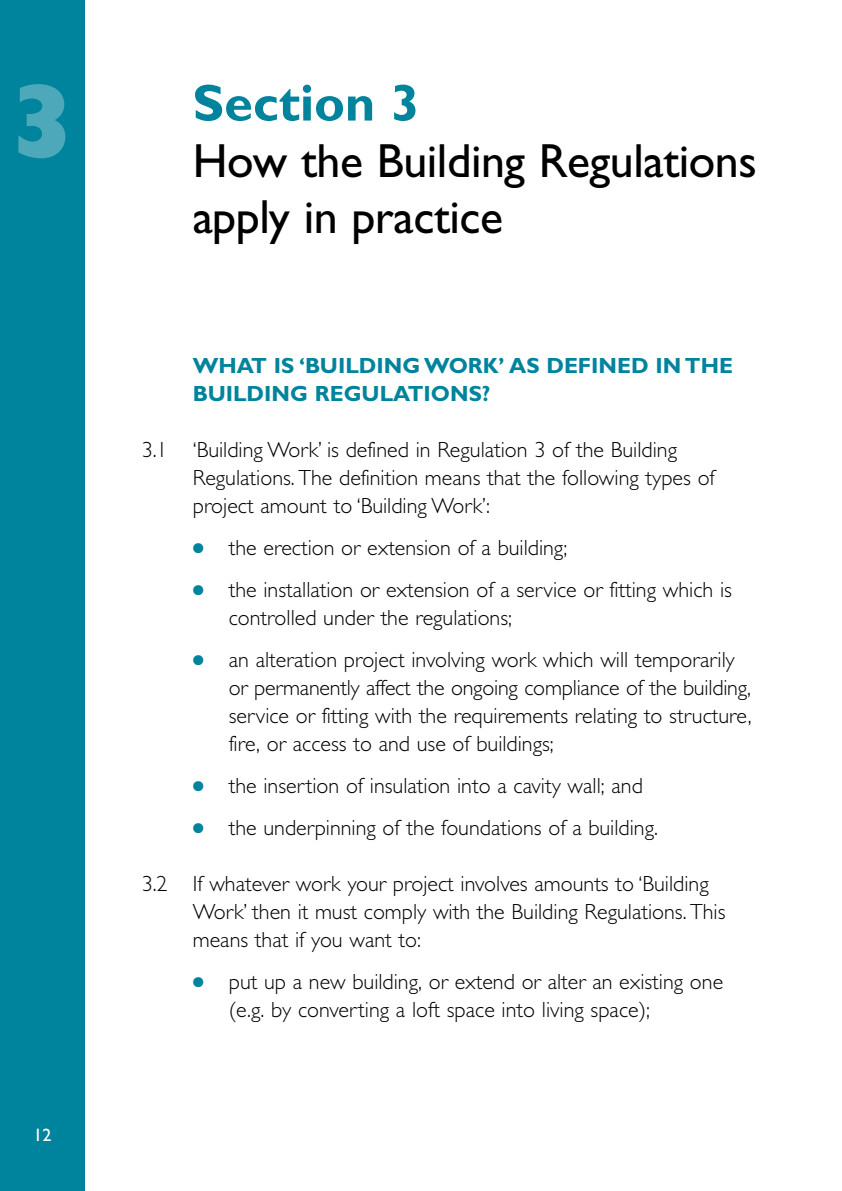
<style>
.page{position:relative;width:842px;height:1191px;background:#fff}
.page>*{position:absolute;margin:0;border:0;box-sizing:border-box;transform-origin:0 0}
.t1{font:700 52px "Gill Sans";color:#00839c}
.t2{font:48px/56px "Gill Sans";letter-spacing:-.01em;color:#000}
.t3{font:300 22px/28px "Gill Sans";color:#000}
.t4{font:700 22px/28px "Gill Sans";color:#00839c}
.t5{font:18px "Gill Sans";color:#fff}
.s1{font-weight:800;font-size:106px;color:#4da9ba}
.s2{color:#00839c}
</style>
<div class="page">
<div style="left:0;top:0;width:85px;height:1191px;background:#00839c"></div>
<h1 class="t1" style="left:7px;top:83px;width:415px"><span class="s1">3</span> Section 3</h1>
<h2 class="t2" style="left:193px;top:137px;width:566px">How the Building Regulations apply in practice</h2>
<p class="t4" style="left:193px;top:353px;width:542px">WHAT IS ‘BUILDING WORK’ AS DEFINED IN THE<br>BUILDING REGULATIONS?</p>
<p class="t5" style="left:34px;top:1128px;width:19px">12</p>
<p class="t3" style="left:193px;top:437px;width:524px;text-indent:-51px">3.1 ‘Building Work’ is defined in Regulation 3 of the Building<br>Regulations. The definition means that the following types of project amount to ‘Building Work’:</p>
<p class="t3" style="left:193px;top:535px;width:376px"><span class="s2">●</span> the erection or extension of a building;</p>
<p class="t3" style="left:229px;top:577px;width:505px;text-indent:-36px"><span class="s2">●</span> the installation or extension of a service or fitting which is controlled under the regulations;</p>
<p class="t3" style="left:229px;top:647px;width:524px;text-indent:-36px"><span class="s2">●</span> an alteration project involving work which will temporarily or permanently affect the ongoing compliance of the building, service or fitting with the requirements relating to structure, fire, or access to and use of buildings;</p>
<p class="t3" style="left:193px;top:773px;width:452px"><span class="s2">●</span> the insertion of insulation into a cavity wall; and</p>
<p class="t3" style="left:193px;top:815px;width:467px"><span class="s2">●</span> the underpinning of the foundations of a building.</p>
<p class="t3" style="left:193px;top:871px;width:534px;text-indent:-51px">3.2 If whatever work your project involves amounts to ‘Building<br>Work’ then it must comply with the Building Regulations. This means that if you want to:</p>
<p class="t3" style="left:229px;top:969px;width:496px;text-indent:-36px"><span class="s2">●</span> put up a new building, or extend or alter an existing one (e.g. by converting a loft space into living space);</p>
</div>
